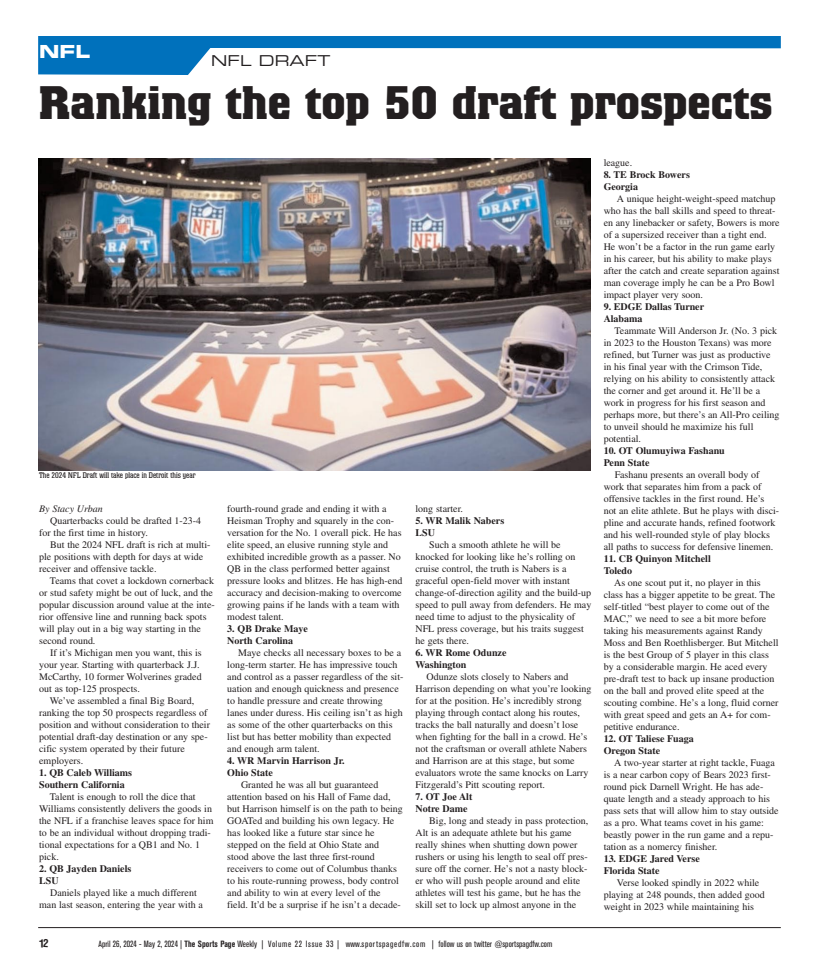
<style>
.page{position:relative;width:819px;height:972px;background:#fff}
.page>*{position:absolute;margin:0;border:0;box-sizing:border-box;transform-origin:0 0}
.t1{font:700 46.5px "Colossalis";color:#231f20}
.t2{font:18px "Eurostile Bold Extended Two";color:#fff}
.t3{font:15px "Eurostile Extended Two";color:#231f20}
.t4{font:11px "Dirtyhouse";color:#231f20}
.t5{font:10px/12px "Times";color:#231f20}
.t6{font:700 10px/12px "Times";color:#231f20}
.t7{font:italic 10px "Times";color:#231f20}
.t8{font:condensed 9px "Akzidenz Grotesk BE";color:#231f20}
.t9{font:8px "Colossalis";color:#231f20}
.s1{font-weight:700}
</style>
<div class="page">
<hr style="left:38px;top:927px;width:743px;height:1px;background:#231f20">
<svg style="left:38px;top:36px;width:743px;height:39px"></svg>
<div style="left:210px;top:54px;width:331px;height:24px;background:#fff"></div>
<img style="left:38px;top:159px;width:553px;height:312px">
<h2 class="t2" style="left:39px;top:45px;width:53px">NFL</h2>
<h3 class="t3" style="left:211px;top:55px;width:121px">NFL DRAFT</h3>
<h1 class="t1" style="left:39px;top:86px;width:735px">Ranking the top 50 draft prospects</h1>
<p class="t9" style="left:39px;top:472px;width:158px">The 2024 NFL Draft will take place in Detroit this year</p>
<p class="t7" style="left:39px;top:505px;width:65px">By Stacy Urban</p>
<p class="t5" style="left:39px;top:516px;width:163px;text-indent:11px">Quarterbacks could be drafted 1-23-4 for the first time in history.</p>
<p class="t5" style="left:39px;top:540px;width:173px;text-indent:11px">But the 2024 NFL draft is rich at multi&shy;ple positions with depth for days at wide receiver and offensive tackle.</p>
<p class="t5" style="left:39px;top:576px;width:177px;text-indent:11px">Teams that covet a lockdown cornerback or stud safety might be out of luck, and the popular discussion around value at the inte&shy;rior offensive line and running back spots will play out in a big way starting in the second round.</p>
<p class="t5" style="left:39px;top:648px;width:164px;text-indent:11px">If it’s Michigan men you want, this is your year. Starting with quarterback J.J.<br>McCarthy, 10 former Wolverines graded out as top-125 prospects.</p>
<p class="t5" style="left:39px;top:696px;width:172px;text-indent:11px">We’ve assembled a final Big Board, ranking the top 50 prospects regardless of position and without consideration to their potential draft-day destination or any spe&shy;cific system operated by their future employers.</p>
<p class="t6" style="left:39px;top:768px;width:95px">1. QB Caleb Williams<br>Southern California</p>
<p class="t5" style="left:39px;top:792px;width:176px;text-indent:11px">Talent is enough to roll the dice that Williams consistently delivers the goods in the NFL if a franchise leaves space for him to be an individual without dropping tradi&shy;tional expectations for a QB1 and No. 1 pick.</p>
<p class="t6" style="left:39px;top:864px;width:94px">2. QB Jayden Daniels<br>LSU</p>
<p class="t5" style="left:39px;top:888px;width:165px;text-align:center">Daniels played like a much different man last season, entering the year with a</p>
<p class="t5" style="left:227px;top:504px;width:177px">fourth-round grade and ending it with a Heisman Trophy and squarely in the con&shy;versation for the No. 1 overall pick. He has elite speed, an elusive running style and exhibited incredible growth as a passer. No QB in the class performed better against pressure looks and blitzes. He has high-end accuracy and decision-making to overcome growing pains if he lands with a team with modest talent.</p>
<p class="t6" style="left:227px;top:624px;width:82px">3. QB Drake Maye<br>North Carolina</p>
<p class="t5" style="left:227px;top:648px;width:178px;text-indent:11px">Maye checks all necessary boxes to be a long-term starter. He has impressive touch and control as a passer regardless of the sit&shy;uation and enough quickness and presence to handle pressure and create throwing lanes under duress. His ceiling isn’t as high as some of the other quarterbacks on this list but has better mobility than expected and enough arm talent.</p>
<p class="t6" style="left:227px;top:756px;width:119px">4. WR Marvin Harrison Jr.<br>Ohio State</p>
<p class="t5" style="left:227px;top:780px;width:177px;text-indent:14px">Granted he was all but guaranteed attention based on his Hall of Fame dad, but Harrison himself is on the path to being GOATed and building his own legacy. He has looked like a future star since he stepped on the field at Ohio State and stood above the last three first-round receivers to come out of Columbus thanks to his route-running prowess, body control and ability to win at every level of the field. It’d be a surprise if he isn’t a decade-</p>
<p class="t5" style="left:415px;top:504px;width:49px">long starter.</p>
<p class="t6" style="left:415px;top:516px;width:90px">5. WR Malik Nabers<br>LSU</p>
<p class="t5" style="left:415px;top:540px;width:177px;text-indent:14px">Such a smooth athlete he will be knocked for looking like he’s rolling on cruise control, the truth is Nabers is a graceful open-field mover with instant change-of-direction agility and the build-up speed to pull away from defenders. He may need time to adjust to the physicality of NFL press coverage, but his traits suggest he gets there.</p>
<p class="t6" style="left:415px;top:648px;width:92px">6. WR Rome Odunze<br>Washington</p>
<p class="t5" style="left:415px;top:672px;width:177px;text-indent:11px">Odunze slots closely to Nabers and Harrison depending on what you’re looking for at the position. He’s incredibly strong playing through contact along his routes, tracks the ball naturally and doesn’t lose when fighting for the ball in a crowd. He’s not the craftsman or overall athlete Nabers and Harrison are at this stage, but some evaluators wrote the same knocks on Larry Fitzgerald’s Pitt scouting report.</p>
<p class="t6" style="left:415px;top:792px;width:58px">7. OT Joe Alt<br>Notre Dame</p>
<p class="t5" style="left:415px;top:816px;width:174px;text-indent:14px">Big, long and steady in pass protection, Alt is an adequate athlete but his game really shines when shutting down power rushers or using his length to seal off pres&shy;sure off the corner. He’s not a nasty block&shy;er who will push people around and elite athletes will test his game, but he has the skill set to lock up almost anyone in the</p>
<p class="t4" style="left:39px;top:939px;width:11px">12</p>
<p class="t8" style="left:98px;top:940px;width:455px">April 26, 2024 - May 2, 2024 | <span class="s1">The Sports Page</span> Weekly | Volume 22 Issue 33 | www.sportspagedfw.com | follow us on twitter @sportspagdfw.com</p>
<p class="t5" style="left:604px;top:157px;width:30px">league.</p>
<p class="t6" style="left:604px;top:169px;width:88px">8. TE Brock Bowers<br>Georgia</p>
<p class="t5" style="left:604px;top:193px;width:178px;text-indent:13px">A unique height-weight-speed matchup who has the ball skills and speed to threat&shy;en any linebacker or safety, Bowers is more of a supersized receiver than a tight end.<br>He won’t be a factor in the run game early in his career, but his ability to make plays after the catch and create separation against man coverage imply he can be a Pro Bowl impact player very soon.</p>
<p class="t6" style="left:604px;top:301px;width:102px">9. EDGE Dallas Turner<br>Alabama</p>
<p class="t5" style="left:604px;top:325px;width:177px;text-indent:11px">Teammate Will Anderson Jr. (No. 3 pick in 2023 to the Houston Texans) was more refined, but Turner was just as productive in his final year with the Crimson Tide, relying on his ability to consistently attack the corner and get around it. He’ll be a work in progress for his first season and perhaps more, but there’s an All-Pro ceiling to unveil should he maximize his full potential.</p>
<p class="t6" style="left:604px;top:445px;width:123px">10. OT Olumuyiwa Fashanu<br>Penn State</p>
<p class="t5" style="left:604px;top:469px;width:177px;text-indent:11px">Fashanu presents an overall body of work that separates him from a pack of offensive tackles in the first round. He’s not an elite athlete. But he plays with disci&shy;pline and accurate hands, refined footwork and his well-rounded style of play blocks all paths to success for defensive linemen.</p>
<p class="t6" style="left:604px;top:553px;width:109px">11. CB Quinyon Mitchell<br>Toledo</p>
<p class="t5" style="left:604px;top:577px;width:176px;text-indent:10px">As one scout put it, no player in this class has a bigger appetite to be great. The self-titled “best player to come out of the MAC,” we need to see a bit more before taking his measurements against Randy Moss and Ben Roethlisberger. But Mitchell is the best Group of 5 player in this class by a considerable margin. He aced every pre-draft test to back up insane production on the ball and proved elite speed at the scouting combine. He’s a long, fluid corner with great speed and gets an A+ for com&shy;petitive endurance.</p>
<p class="t6" style="left:604px;top:733px;width:92px">12. OT Taliese Fuaga<br>Oregon State</p>
<p class="t5" style="left:604px;top:757px;width:177px;text-indent:10px">A two-year starter at right tackle, Fuaga is a near carbon copy of Bears 2023 first&shy;round pick Darnell Wright. He has ade&shy;quate length and a steady approach to his pass sets that will allow him to stay outside as a pro. What teams covet in his game: beastly power in the run game and a repu&shy;tation as a nomercy finisher.</p>
<p class="t6" style="left:604px;top:853px;width:98px">13. EDGE Jared Verse<br>Florida State</p>
<p class="t5" style="left:604px;top:877px;width:163px;text-indent:13px">Verse looked spindly in 2022 while playing at 248 pounds, then added good weight in 2023 while maintaining his</p>
</div>
